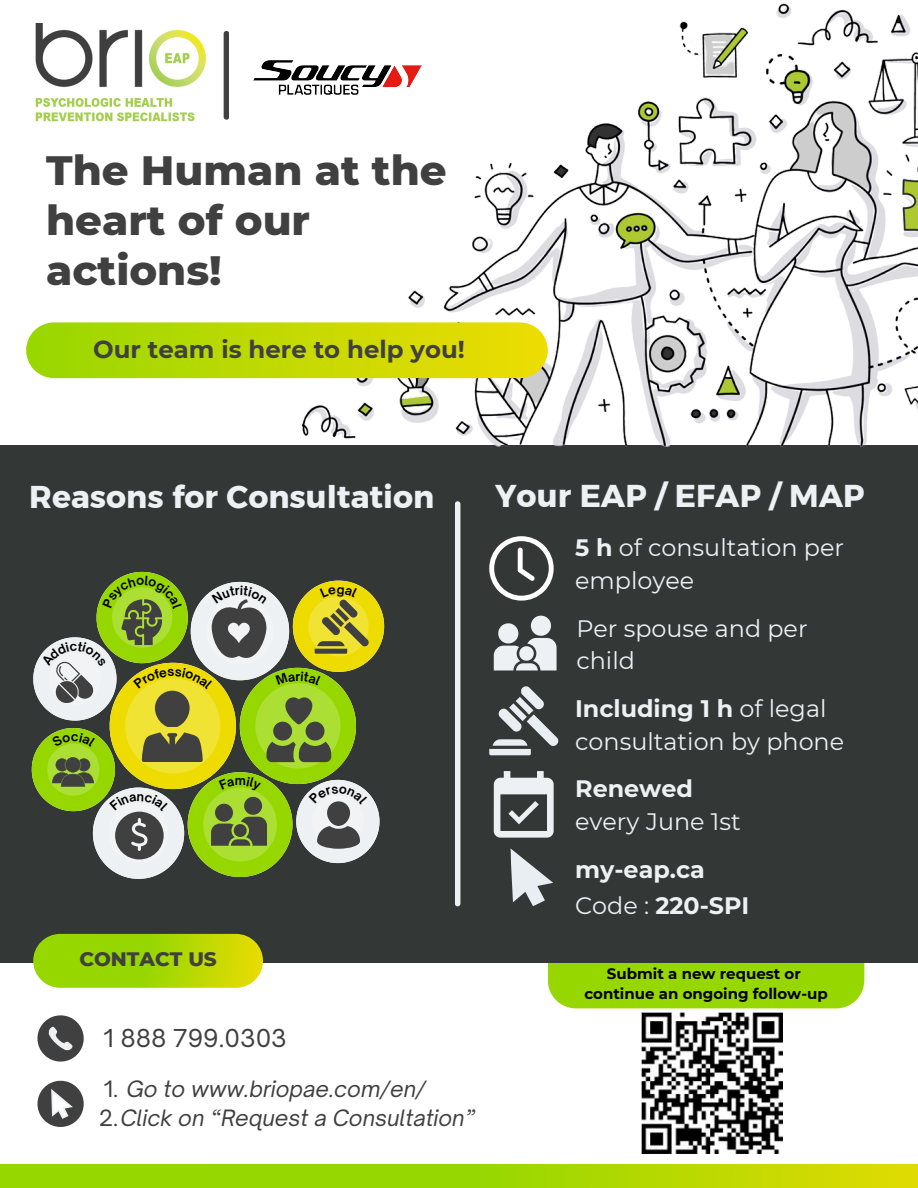
<style>
.page{position:relative;width:918px;height:1188px;background:#fff}
.page>*{position:absolute;margin:0;border:0;box-sizing:border-box;transform-origin:0 0}
.t1{font:800 41.85px/50.2px "Montserrat";color:#404040}
.t2{font:31.5px "Kief Montaser Bold";color:#eef1f3}
.t3{font:700 24.45px "Montserrat";color:#404040}
.t4{font:23.85px/32.7px "Montserrat";color:#eef1f3}
.t5{font:700 23.85px/36.8px "Montserrat";color:#eef1f3}
.t6{font:23.7px "Open Sauce One";color:#404040}
.t7{font:italic 21.6px "Open Sauce One";color:#404040}
.t8{font:800 19.95px "Montserrat";color:#404040}
.t9{font:700 15px "Montserrat";color:#000}
.t10{font:700 12.3px "Open Sauce One";color:#000}
.s1{font-style:normal}
.s2{font-weight:700}
.s3{font-weight:400}
</style>
<div class="page">
<div style="left:0;top:445px;width:918px;height:518px;background:#333837"></div>
<svg style="left:0;top:1165px;width:918px;height:23px;fill:#97d701"></svg>
<img style="left:302px;top:3px;width:615px;height:443px">
<svg style="left:38px;top:1015px;width:46px;height:47px"></svg>
<svg style="left:26px;top:322px;width:522px;height:56px"></svg>
<svg style="left:38px;top:1081px;width:46px;height:46px"></svg>
<svg style="left:33px;top:934px;width:230px;height:54px;fill:#98d701"></svg>
<svg style="left:489px;top:536px;width:64px;height:64px"></svg>
<svg style="left:510px;top:848px;width:354px;height:160px"></svg>
<div style="left:455px;top:501px;width:5px;height:405px;background:#eef1f3"></div>
<svg style="left:489px;top:686px;width:69px;height:69px"></svg>
<svg style="left:494px;top:616px;width:63px;height:55px"></svg>
<svg style="left:494px;top:771px;width:59px;height:66px"></svg>
<svg style="left:224px;top:31px;width:5px;height:89px"></svg>
<img style="left:36px;top:24px;width:169px;height:98px">
<img style="left:642px;top:1013px;width:141px;height:141px">
<img style="left:253px;top:56px;width:175px;height:42px">
<svg style="left:32px;top:572px;width:352px;height:307px"></svg>
<p class="t1" style="left:46px;top:145px;width:402px">The Human at the heart of our actions!</p>
<p class="t3" style="left:93px;top:334px;width:373px">Our team is here to help you!</p>
<p class="t2" style="left:29px;top:477px;width:407px">Reasons for Consultation</p>
<p class="t2" style="left:495px;top:477px;width:371px">Your EAP / EFAP / MAP</p>
<p class="t10" style="left:235px;top:773px;width:13px">m</p>
<p class="t10" style="left:296px;top:669px;width:6px">r</p>
<p class="t8" style="left:79px;top:946px;width:139px">CONTACT US</p>
<p class="t6" style="left:104px;top:1023px;width:185px">1 888 799.0303</p>
<p class="t7" style="left:104px;top:1076px;width:324px"><span class="s1">1.</span> Go to www.briopae.com/en/</p>
<p class="t7" style="left:99px;top:1105px;width:378px"><span class="s1">2.</span>Click on “Request a Consultation”</p>
<h2 class="t4" style="left:575px;top:532px;width:270px"><span class="s2">5 h</span> of consultation per employee</h2>
<h2 class="t4" style="left:576px;top:611px;width:233px">Per spouse and per child</h2>
<h2 class="t4" style="left:575px;top:692px;width:271px"><span class="s2">Including 1 h</span> of legal consultation by phone</h2>
<h2 class="t4" style="left:575px;top:772px;width:167px"><span class="s2">Renewed </span>every June 1st</h2>
<h2 class="t5" style="left:575px;top:850px;width:176px">my-eap.ca<br><span class="s3">Code :</span> 220-SPI</h2>
<p class="t9" style="left:607px;top:965px;width:195px">Submit a new request or</p>
<p class="t9" style="left:584px;top:985px;width:245px">continue an ongoing follow-up</p>
</div>
